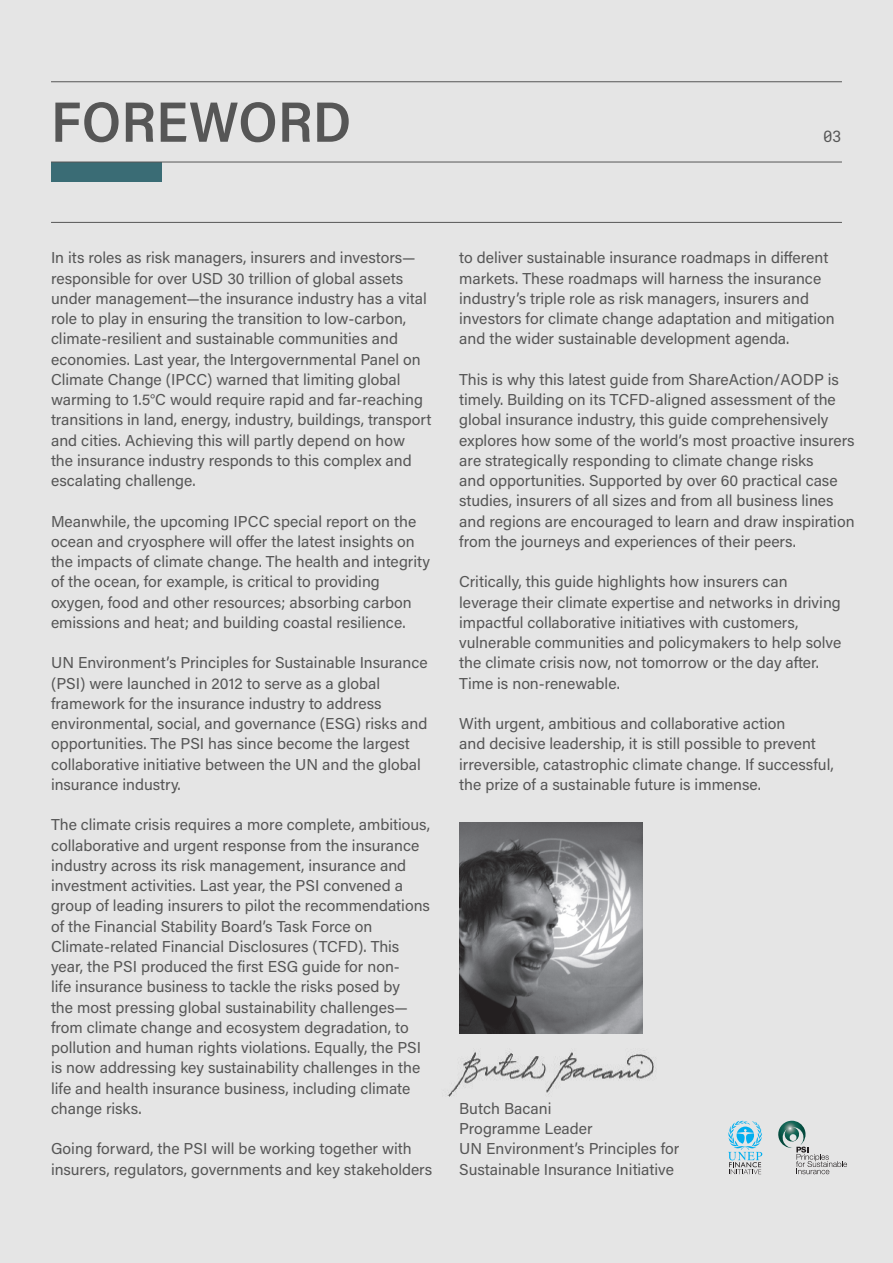
<style>
.page{position:relative;width:893px;height:1263px;background:#e5e5e5}
.page>*{position:absolute;margin:0;border:0;box-sizing:border-box;transform-origin:0 0}
.Main_Section_Heading{font:600 57px "Acumin Pro Semi Cond";color:#565656}
.Main_Text___01{font:15.75px/20.2px "Acumin Pro";color:#565656}
.Main_Text___01-2{font:15.75px "Roboto Mono";color:#565656}
</style>
<div class="page">
<div style="left:51px;top:162px;width:111px;height:20px;background:#3a6c75"></div>
<hr style="left:51px;top:222px;width:791px;height:1px;background:#565656">
<hr style="left:51px;top:81px;width:791px;height:1px;background:#565656">
<hr style="left:51px;top:162px;width:791px;height:1px;background:#565656">
<img style="left:447px;top:1051px;width:207px;height:46px">
<img style="left:459px;top:822px;width:183px;height:211px">
<svg style="left:778px;top:1121px;width:69px;height:53px"></svg>
<svg style="left:728px;top:1121px;width:34px;height:53px"></svg>
<p class="Main_Section_Heading" style="left:51px;top:82px;width:302px">FOREWORD</p>
<p class="Main_Text___01-2" style="left:823px;top:125px;width:20px">03</p>
<p class="Main_Text___01" style="left:51px;top:247px;width:382px">In its roles as risk managers, insurers and investors— responsible for over USD 30 trillion of global assets under management—the insurance industry has a vital role to play in ensuring the transition to low-carbon, climate-resilient and sustainable communities and economies. Last year, the Intergovernmental Panel on Climate Change (IPCC) warned that limiting global warming to 1.5°C would require rapid and far-reaching transitions in land, energy, industry, buildings, transport and cities. Achieving this will partly depend on how<br>the insurance industry responds to this complex and escalating challenge.</p>
<p class="Main_Text___01" style="left:51px;top:510px;width:381px">Meanwhile, the upcoming IPCC special report on the ocean and cryosphere will offer the latest insights on the impacts of climate change. The health and integrity of the ocean, for example, is critical to providing oxygen, food and other resources; absorbing carbon emissions and heat; and building coastal resilience.</p>
<p class="Main_Text___01" style="left:51px;top:652px;width:378px">UN Environment’s Principles for Sustainable Insurance (PSI) were launched in 2012 to serve as a global framework for the insurance industry to address environmental, social, and governance (ESG) risks and opportunities. The PSI has since become the largest collaborative initiative between the UN and the global insurance industry.</p>
<p class="Main_Text___01" style="left:51px;top:814px;width:381px">The climate crisis requires a more complete, ambitious, collaborative and urgent response from the insurance industry across its risk management, insurance and investment activities. Last year, the PSI convened a group of leading insurers to pilot the recommendations of the Financial Stability Board’s Task Force on Climate-related Financial Disclosures (TCFD). This year, the PSI produced the first ESG guide for non-<br>life insurance business to tackle the risks posed by<br>the most pressing global sustainability challenges— from climate change and ecosystem degradation, to pollution and human rights violations. Equally, the PSI is now addressing key sustainability challenges in the life and health insurance business, including climate change risks.</p>
<p class="Main_Text___01" style="left:51px;top:1138px;width:383px">Going forward, the PSI will be working together with insurers, regulators, governments and key stakeholders</p>
<p class="Main_Text___01" style="left:459px;top:247px;width:377px">to deliver sustainable insurance roadmaps in different markets. These roadmaps will harness the insurance industry’s triple role as risk managers, insurers and investors for climate change adaptation and mitigation and the wider sustainable development agenda.</p>
<p class="Main_Text___01" style="left:459px;top:368px;width:397px">This is why this latest guide from ShareAction/AODP is timely. Building on its TCFD-aligned assessment of the global insurance industry, this guide comprehensively explores how some of the world’s most proactive insurers are strategically responding to climate change risks<br>and opportunities. Supported by over 60 practical case studies, insurers of all sizes and from all business lines and regions are encouraged to learn and draw inspiration from the journeys and experiences of their peers.</p>
<p class="Main_Text___01" style="left:459px;top:571px;width:330px">Critically, this guide highlights how insurers can</p>
<p class="Main_Text___01" style="left:459px;top:591px;width:384px">leverage their climate expertise and networks in driving impactful collaborative initiatives with customers, vulnerable communities and policymakers to help solve the climate crisis now, not tomorrow or the day after.<br>Time is non-renewable.</p>
<p class="Main_Text___01" style="left:459px;top:713px;width:328px">With urgent, ambitious and collaborative action</p>
<p class="Main_Text___01" style="left:459px;top:733px;width:376px">and decisive leadership, it is still possible to prevent irreversible, catastrophic climate change. If successful, the prize of a sustainable future is immense.</p>
<p class="Main_Text___01" style="left:459px;top:1097px;width:94px">Butch Bacani</p>
<p class="Main_Text___01" style="left:459px;top:1118px;width:135px">Programme Leader</p>
<p class="Main_Text___01" style="left:459px;top:1138px;width:222px">UN Environment’s Principles for</p>
<p class="Main_Text___01" style="left:459px;top:1158px;width:216px">Sustainable Insurance Initiative</p>
</div>
